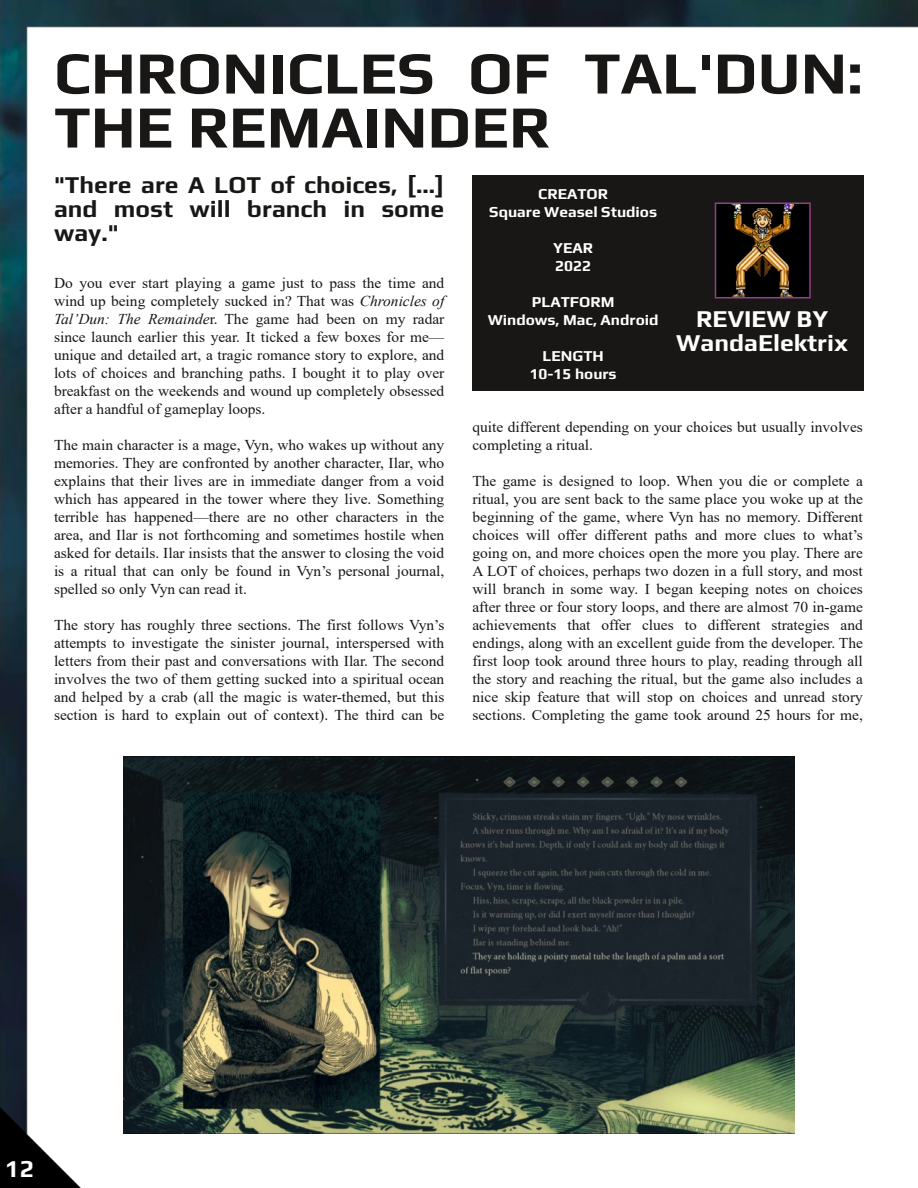
<style>
.page{position:relative;width:918px;height:1188px;background:#fff}
.page>*{position:absolute;margin:0;border:0;box-sizing:border-box;transform-origin:0 0}
.t1{font:700 60px/54px "Play";color:#181715}
.t2{font:700 24px/24px "Play";color:#181715;text-align:justify}
.t3{font:700 24px/24px "Play";color:#fff;text-align:center}
.t4{font:15px/18px "Times New Roman";color:#181715;text-align:justify}
.t5{font:700 15px/18px "Play";color:#fff;text-align:center}
.s1{font-style:italic}
</style>
<div class="page">
<img style="left:0;top:0;width:918px;height:1188px">
<div style="left:472px;top:176px;width:392px;height:216px;background:#181715"></div>
<img style="left:718px;top:205px;width:90px;height:90px">
<div style="left:715px;top:202px;width:96px;height:96px;border:2px solid #8f4182"></div>
<img style="left:123px;top:756px;width:672px;height:378px">
<h1 class="t1" style="left:54px;top:45px;width:810px">CHRONICLES OF TAL'DUN:<br>THE REMAINDER</h1>
<h2 class="t2" style="left:54px;top:173px;width:392px">"There are A LOT of choices, [...] and most will branch in some way."</h2>
<p class="t4" style="left:54px;top:274px;width:392px">Do you ever start playing a game just to pass the time and wind up being completely sucked in? That was <span class="s1">Chronicles of Tal’Dun: The Remainde</span>r. The game had been on my radar since launch earlier this year. It ticked a few boxes for me— unique and detailed art, a tragic romance story to explore, and lots of choices and branching paths. I bought it to play over breakfast on the weekends and wound up completely obsessed after a handful of gameplay loops.</p>
<p class="t4" style="left:54px;top:436px;width:392px">The main character is a mage, Vyn, who wakes up without any memories. They are confronted by another character, Ilar, who explains that their lives are in immediate danger from a void which has appeared in the tower where they live. Something terrible has happened—there are no other characters in the area, and Ilar is not forthcoming and sometimes hostile when asked for details. Ilar insists that the answer to closing the void is a ritual that can only be found in Vyn’s personal journal, spelled so only Vyn can read it.</p>
<p class="t4" style="left:54px;top:616px;width:392px">The story has roughly three sections. The first follows Vyn’s attempts to investigate the sinister journal, interspersed with letters from their past and conversations with Ilar. The second involves the two of them getting sucked into a spiritual ocean and helped by a crab (all the magic is water-themed, but this section is hard to explain out of context). The third can be</p>
<p class="t5" style="left:489px;top:185px;width:169px">CREATOR<br>Square Weasel Studios</p>
<p class="t5" style="left:553px;top:239px;width:41px;text-align:left">YEAR<br>2022</p>
<p class="t5" style="left:488px;top:293px;width:172px">PLATFORM<br>Windows, Mac, Android</p>
<p class="t5" style="left:530px;top:347px;width:89px">LENGTH<br>10-15 hours</p>
<h2 class="t3" style="left:676px;top:306px;width:173px">REVIEW BY<br>WandaElektrix</h2>
<p class="t4" style="left:472px;top:418px;width:392px">quite different depending on your choices but usually involves completing a ritual.</p>
<p class="t4" style="left:472px;top:472px;width:392px">The game is designed to loop. When you die or complete a ritual, you are sent back to the same place you woke up at the beginning of the game, where Vyn has no memory. Different choices will offer different paths and more clues to what’s going on, and more choices open the more you play. There are A LOT of choices, perhaps two dozen in a full story, and most will branch in some way. I began keeping notes on choices after three or four story loops, and there are almost 70 in-game achievements that offer clues to different strategies and endings, along with an excellent guide from the developer. The first loop took around three hours to play, reading through all the story and reaching the ritual, but the game also includes a nice skip feature that will stop on choices and unread story sections. Completing the game took around 25 hours for me,</p>
<h2 class="t3" style="left:5px;top:1156px;width:30px">12</h2>
</div>
